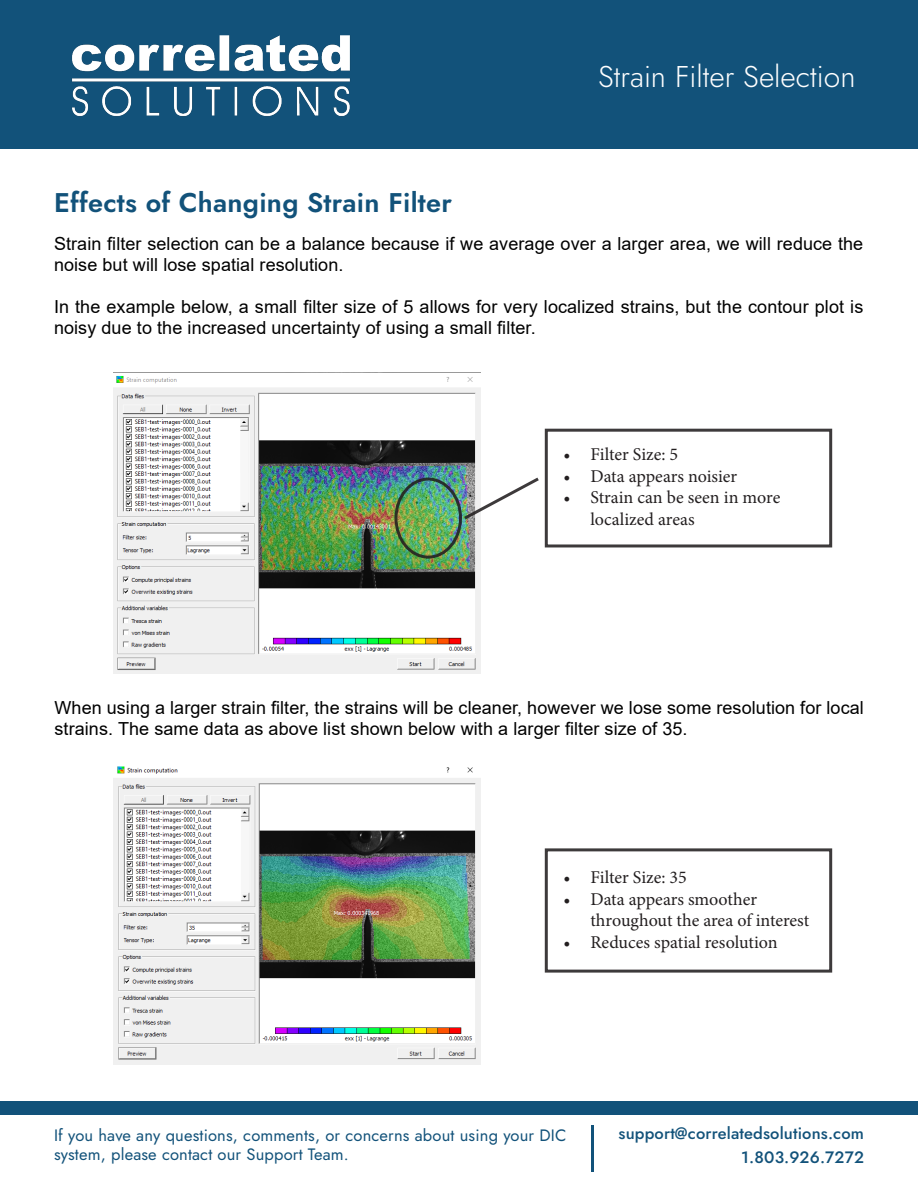
<style>
.page{position:relative;width:918px;height:1188px;background:#fff}
.page>*{position:absolute;margin:0;border:0;box-sizing:border-box;transform-origin:0 0}
.t1{font:300 30px "Jost";color:#fff}
.t2{font:27px "Jost Semi";letter-spacing:.01em;color:#12527a}
.t3{font:18px/21px "Arial";letter-spacing:.005em;color:#000}
.t4{font:18px/21.6px "Minion Pro";color:#231f20}
.t5{font:16.5px/19.5px "Jost";letter-spacing:.01em;color:#12527a}
.t6{font:500 16.5px/24px "Jost";letter-spacing:.01em;color:#12527a;text-align:right}
</style>
<div class="page">
<div style="left:0;top:0;width:918px;height:148px;background:#12527a"></div>
<img style="left:72px;top:35px;width:278px;height:82px">
<div style="left:0;top:1102px;width:918px;height:13px;background:#12527a"></div>
<hr style="left:591px;top:1125px;width:3px;height:46px;background:#12527a">
<img style="left:114px;top:372px;width:367px;height:302px">
<div style="left:394px;top:478px;width:68px;height:81px;border:3px solid #231f20;border-radius:50%"></div>
<div style="left:545px;top:429px;width:287px;height:118px;border:3px solid #231f20"></div>
<svg style="left:463px;top:476px;width:76px;height:45px"></svg>
<div style="left:545px;top:848px;width:287px;height:125px;border:3px solid #231f20"></div>
<img style="left:114px;top:766px;width:367px;height:299px">
<p class="t2" style="left:54px;top:184px;width:399px">Effects of Changing Strain Filter</p>
<h1 class="t1" style="left:598px;top:56px;width:259px">Strain Filter Selection</h1>
<p class="t3" style="left:54px;top:233px;width:811px">Strain filter selection can be a balance because if we average over a larger area, we will reduce the noise but will lose spatial resolution.</p>
<p class="t3" style="left:54px;top:296px;width:811px">In the example below, a small filter size of 5 allows for very localized strains, but the contour plot is noisy due to the increased uncertainty of using a small filter.</p>
<p class="t4" style="left:563px;top:444px;width:116px">• Filter Size: 5</p>
<p class="t4" style="left:563px;top:465px;width:175px">• Data appears noisier</p>
<p class="t4" style="left:590px;top:487px;width:191px;text-indent:-27px">• Strain can be seen in more localized areas</p>
<p class="t3" style="left:55px;top:697px;width:811px">When using a larger strain filter, the strains will be cleaner, however we lose some resolution for local strains. The same data as above list shown below with a larger filter size of 35.</p>
<p class="t4" style="left:563px;top:867px;width:125px">• Filter Size: 35</p>
<p class="t4" style="left:590px;top:888px;width:220px;text-indent:-27px">• Data appears smoother throughout the area of interest</p>
<p class="t4" style="left:563px;top:931px;width:216px">• Reduces spatial resolution</p>
<p class="t5" style="left:54px;top:1125px;width:514px">If you have any questions, comments, or concerns about using your DIC system, please contact our Support Team.</p>
<p class="t6" style="left:619px;top:1121px;width:247px">support@correlatedsolutions.com<br>1.803.926.7272</p>
</div>
